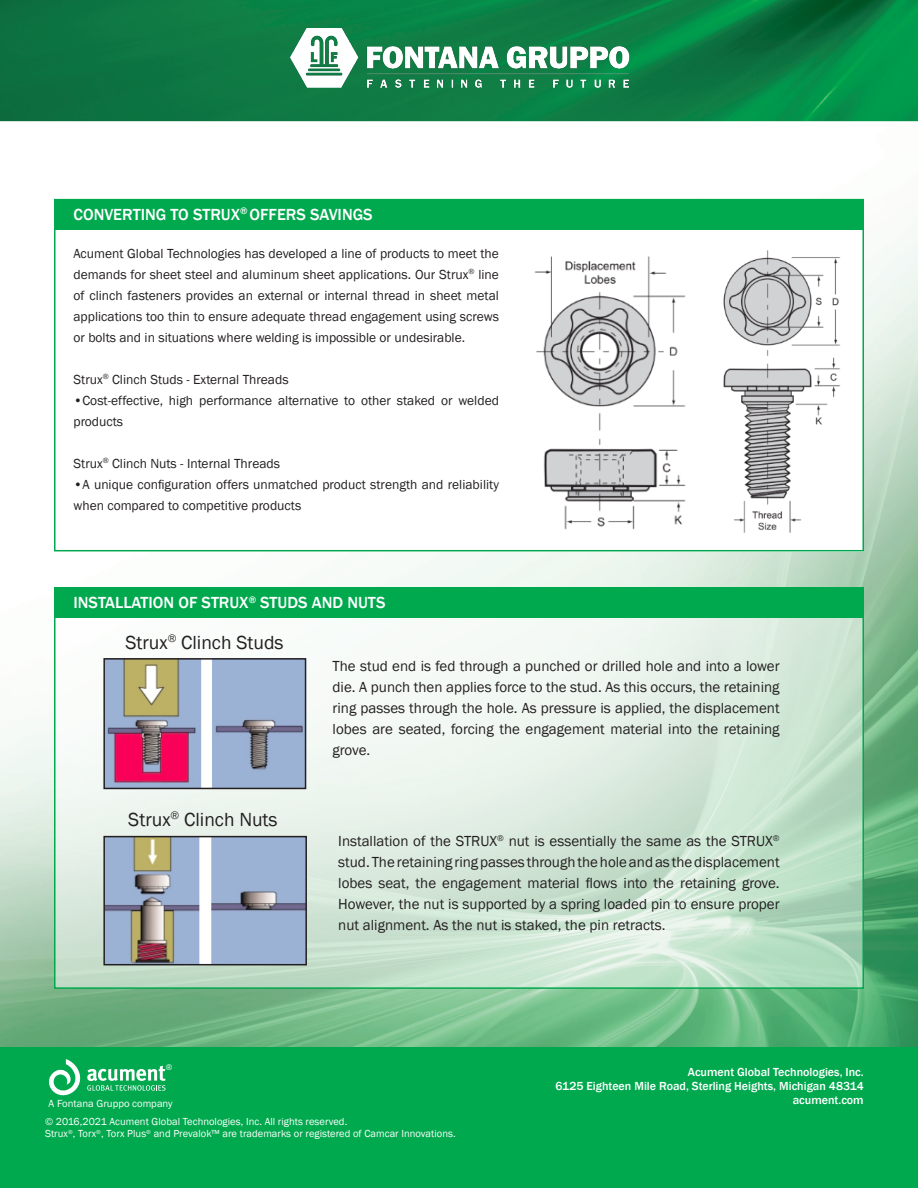
<style>
.page{position:relative;width:918px;height:1188px;background:#fff}
.page>*{position:absolute;margin:0;border:0;box-sizing:border-box;transform-origin:0 0}
.t1{font:19.5px "Franklin Gothic";color:#231f20}
.t2{font:500 16.5px "Franklin Gothic";color:#fff}
.t3{font:15px/21px "Franklin Gothic";color:#231f20;text-align:justify}
.t4{font:13.5px/21px "Franklin Gothic";color:#231f20}
.t5{font:500 12px "Franklin Gothic";color:#fff}
.t6{font:10.65px "Franklin Gothic";color:#fff}
.t7{font:10.5px/12px "Franklin Gothic";letter-spacing:.005em;color:#fff}
.t8{font:8.55px "Franklin Gothic";color:#fff}
</style>
<div class="page">
<img style="left:0;top:0;width:918px;height:1048px">
<div style="left:0;top:1048px;width:918px;height:140px;background:#00a94e"></div>
<div style="left:54px;top:229px;width:810px;height:322px;background:#fff"></div>
<div style="left:54px;top:199px;width:810px;height:30px;background:#00a94e"></div>
<svg style="left:57px;top:618px;width:804px;height:368px"></svg>
<div style="left:54px;top:587px;width:810px;height:31px;background:#00a94e"></div>
<div style="left:54px;top:199px;width:810px;height:352px;border:2px solid #00a94e"></div>
<div style="left:54px;top:587px;width:810px;height:402px;border:2px solid #00a94e"></div>
<img style="left:288px;top:28px;width:349px;height:61px">
<img style="left:534px;top:256px;width:152px;height:274px">
<img style="left:723px;top:250px;width:118px;height:283px">
<img style="left:106px;top:661px;width:197px;height:125px">
<div style="left:103px;top:658px;width:203px;height:131px;border:2px solid #231f20"></div>
<img style="left:106px;top:839px;width:198px;height:123px">
<div style="left:103px;top:836px;width:204px;height:129px;border:2px solid #231f20"></div>
<svg style="left:49px;top:1059px;width:117px;height:37px"></svg>
<p class="t2" style="left:73px;top:204px;width:301px">CONVERTING TO STRUX<sup>®</sup> OFFERS SAVINGS</p>
<p class="t4" style="left:73px;top:243px;width:427px;text-align:justify">Acument Global Technologies has developed a line of products to meet the demands for sheet steel and aluminum sheet applications. Our Strux<sup>®</sup> line of clinch fasteners provides an external or internal thread in sheet metal applications too thin to ensure adequate thread engagement using screws or bolts and in situations where welding is impossible or undesirable.</p>
<p class="t4" style="left:73px;top:369px;width:217px">Strux<sup>®</sup> Clinch Studs - External Threads</p>
<p class="t4" style="left:73px;top:390px;width:427px">•Cost-effective, high performance alternative to other staked or welded products</p>
<p class="t4" style="left:73px;top:453px;width:208px">Strux<sup>®</sup> Clinch Nuts - Internal Threads</p>
<p class="t4" style="left:73px;top:474px;width:427px">•A unique configuration offers unmatched product strength and reliability when compared to competitive products</p>
<p class="t2" style="left:73px;top:593px;width:313px">INSTALLATION OF STRUX<sup>®</sup> STUDS AND NUTS</p>
<p class="t1" style="left:125px;top:630px;width:160px">Strux<sup>®</sup> Clinch Studs</p>
<p class="t1" style="left:128px;top:807px;width:151px">Strux<sup>®</sup> Clinch Nuts</p>
<p class="t8" style="left:166px;top:1062px;width:8px">®</p>
<p class="t6" style="left:49px;top:1097px;width:125px">A Fontana Gruppo company</p>
<p class="t3" style="left:333px;top:656px;width:449px">The stud end is fed through a punched or drilled hole and into a lower die. A punch then applies force to the stud. As this occurs, the retaining ring passes through the hole. As pressure is applied, the displacement lobes are seated, forcing the engagement material into the retaining grove.</p>
<p class="t3" style="left:338px;top:831px;width:443px">Installation of the STRUX<sup>®</sup> nut is essentially the same as the STRUX<sup>® </sup>stud. The retaining ring passes through the hole and as the displacement lobes seat, the engagement material flows into the retaining grove.<br>However, the nut is supported by a spring loaded pin to ensure proper nut alignment. As the nut is staked, the pin retracts.</p>
<p class="t5" style="left:688px;top:1064px;width:177px">Acument Global Technologies, Inc.</p>
<p class="t5" style="left:556px;top:1079px;width:310px">6125 Eighteen Mile Road, Sterling Heights, Michigan 48314</p>
<p class="t5" style="left:793px;top:1093px;width:72px">acument.com</p>
<p class="t7" style="left:45px;top:1116px;width:412px">© 2016,2021 Acument Global Technologies, Inc. All rights reserved.<br>Strux<sup>®</sup>, Torx<sup>®</sup>, Torx Plus<sup>®</sup> and Prevalok™ are trademarks or registered of Camcar Innovations.</p>
</div>
